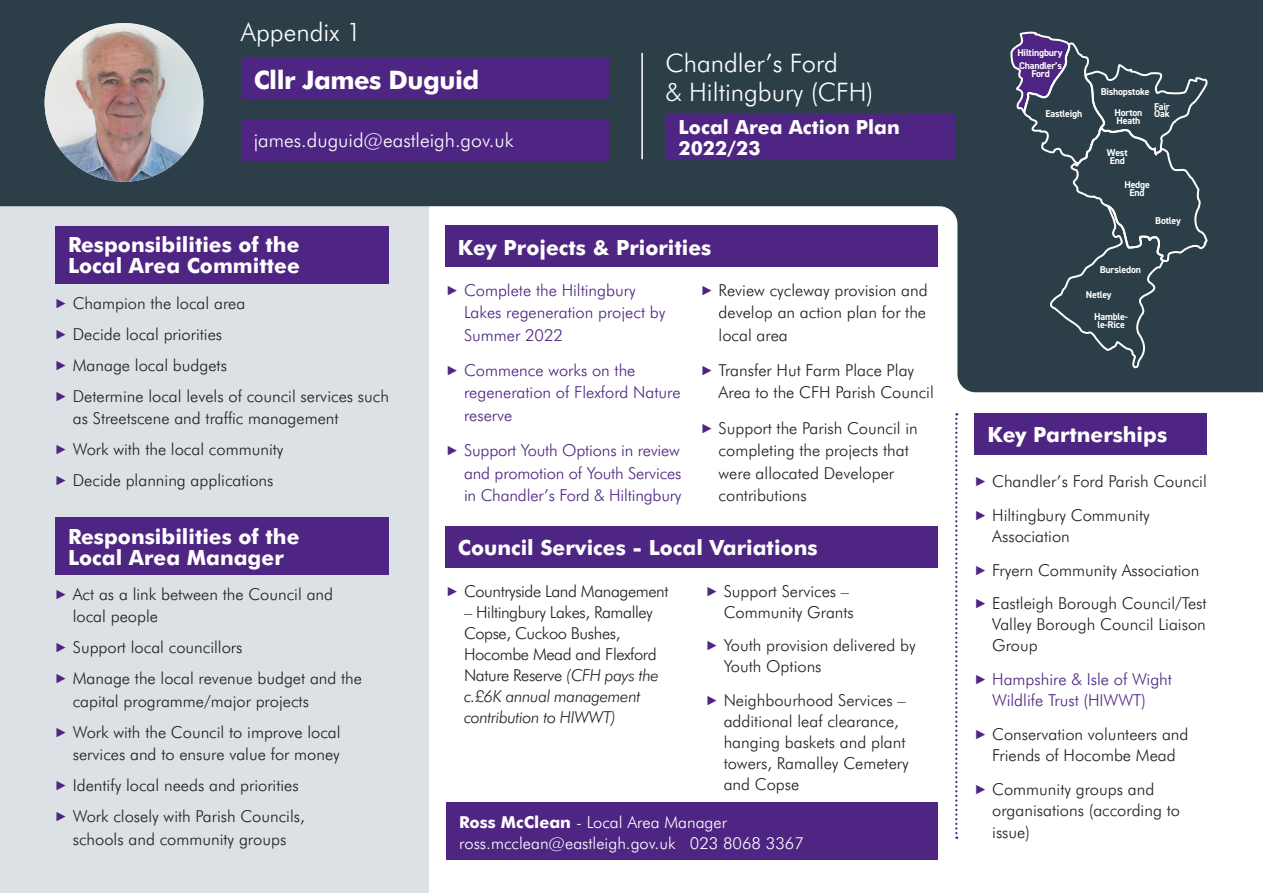
<style>
.page{position:relative;width:1263px;height:893px;background:#fff}
.page>*{position:absolute;margin:0;border:0;box-sizing:border-box;transform-origin:0 0}
.t1{font:300 25.5px/28.5px "Futura BT";color:#fff}
.t2{font:700 25.5px "Futura BT";letter-spacing:-.02em;color:#fff}
.t3{font:700 21px/21px "Futura BT";color:#fff}
.t4{font:300 19.5px "Futura BT";color:#fff}
.t5{font:700 19.5px/21px "Futura BT";color:#fff}
.t6{font:300 16.5px/22.5px "Futura BT";color:#231f20}
.t7{font:300 16.5px/22.5px "Futura BT";color:#4e2582}
.t8{font:300 16.5px/21px "Futura BT";letter-spacing:-.025em;color:#231f20}
.t9{font:300 16.5px "Futura BT";color:#fff}
.t10{font:700 9.9px/7.9px "DIN2014";letter-spacing:-.02em;color:#fff;text-align:center}
.s1{font-family:"Ingra";color:#4e2582}
.s2{font-family:"Ingra"}
.s3{font-style:italic}
.s4{font-weight:700}
</style>
<div class="page">
<div style="left:0;top:202px;width:428px;height:691px;background:#dbe1e5"></div>
<div style="left:55px;top:518px;width:334px;height:57px;background:#4e2582"></div>
<div style="left:445px;top:526px;width:493px;height:41px;background:#4e2582"></div>
<div style="left:446px;top:803px;width:492px;height:57px;background:#4e2582"></div>
<svg style="left:0;top:0;width:1263px;height:392px;fill:#2c3f48"></svg>
<img style="left:45px;top:23px;width:158px;height:159px;border-radius:79px">
<div style="left:241px;top:58px;width:368px;height:41px;background:#4e2582"></div>
<div style="left:241px;top:119px;width:368px;height:41px;background:#4e2582"></div>
<div style="left:975px;top:413px;width:232px;height:41px;background:#4e2582"></div>
<svg style="left:955px;top:413px;width:2px;height:426px"></svg>
<svg style="left:1011px;top:31px;width:199px;height:339px;background:#374752"></svg>
<hr style="left:641px;top:53px;width:2px;height:106px;background:#fff">
<div style="left:666px;top:113px;width:289px;height:47px;background:#4e2582"></div>
<p class="t1" style="left:241px;top:18px;width:122px">Appendix 1</p>
<p class="t2" style="left:254px;top:64px;width:227px">Cllr James Duguid</p>
<p class="t4" style="left:254px;top:128px;width:261px">james.duguid@eastleigh.gov.uk</p>
<p class="t1" style="left:665px;top:49px;width:210px">Chandler’s Ford<br>&amp; Hiltingbury (CFH)</p>
<p class="t5" style="left:678px;top:117px;width:223px">Local Area Action Plan<br>2022/23</p>
<p class="t3" style="left:68px;top:234px;width:233px">Responsibilities of the<br>Local Area Committee</p>
<p class="t6" style="left:55px;top:291px;width:192px"><span class="s1">▶</span> Champion the local area</p>
<p class="t6" style="left:55px;top:322px;width:168px"><span class="s1">▶</span> Decide local priorities</p>
<p class="t6" style="left:55px;top:353px;width:173px"><span class="s1">▶</span> Manage local budgets</p>
<p class="t6" style="left:73px;top:384px;width:318px;text-indent:-18px"><span class="s1">▶</span> Determine local levels of council services such as Streetscene and traffic management</p>
<p class="t6" style="left:55px;top:438px;width:230px"><span class="s1">▶</span> Work with the local community</p>
<p class="t6" style="left:55px;top:469px;width:220px"><span class="s1">▶</span> Decide planning applications</p>
<p class="t3" style="left:68px;top:526px;width:233px">Responsibilities of the<br>Local Area Manager</p>
<p class="t6" style="left:73px;top:582px;width:262px;text-indent:-18px"><span class="s1">▶</span> Act as a link between the Council and local people</p>
<p class="t6" style="left:55px;top:636px;width:189px"><span class="s1">▶</span> Support local councillors</p>
<p class="t6" style="left:73px;top:667px;width:291px;text-indent:-18px"><span class="s1">▶</span> Manage the local revenue budget and the capital programme/major projects</p>
<p class="t6" style="left:55px;top:720px;width:287px;text-align:right"><span class="s1">▶</span> Work with the Council to improve local services and to ensure value for money</p>
<p class="t6" style="left:55px;top:774px;width:245px"><span class="s1">▶</span> Identify local needs and priorities</p>
<p class="t6" style="left:55px;top:805px;width:251px;text-align:center"><span class="s1">▶</span> Work closely with Parish Councils, schools and community groups</p>
<p class="t3" style="left:458px;top:237px;width:255px">Key Projects &amp; Priorities</p>
<p class="t7" style="left:464px;top:278px;width:203px;text-indent:-18px"><span class="s2">▶</span> Complete the Hiltingbury<br>Lakes regeneration project by<br>Summer 2022</p>
<p class="t7" style="left:464px;top:359px;width:218px;text-indent:-18px"><span class="s2">▶</span> Commence works on the regeneration of Flexford Nature reserve</p>
<p class="t7" style="left:464px;top:439px;width:219px;text-align:justify;text-indent:-18px"><span class="s2">▶</span> Support Youth Options in review and promotion of Youth Services in Chandler’s Ford &amp; Hiltingbury</p>
<p class="t6" style="left:719px;top:278px;width:211px;text-align:justify;text-indent:-18px"><span class="s1">▶</span> Review cycleway provision and develop an action plan for the local area</p>
<p class="t6" style="left:719px;top:359px;width:217px;text-indent:-18px"><span class="s1">▶</span> Transfer Hut Farm Place Play<br>Area to the CFH Parish Council</p>
<p class="t6" style="left:719px;top:416px;width:201px;text-indent:-18px"><span class="s1">▶</span> Support the Parish Council in completing the projects that were allocated Developer contributions</p>
<p class="t3" style="left:458px;top:537px;width:361px">Council Services - Local Variations</p>
<p class="t8" style="left:446px;top:580px;width:223px"><span class="s1">▶</span> Countryside Land Management</p>
<p class="t8" style="left:464px;top:601px;width:196px">– Hiltingbury Lakes, Ramalley<br>Copse, Cuckoo Bushes,<br>Hocombe Mead and Flexford<br>Nature Reserve <span class="s3">(CFH pays the c.£6K annual management contribution to HIWWT)</span></p>
<p class="t6" style="left:706px;top:580px;width:149px;line-height:21px;text-align:right"><span class="s1">▶</span> Support Services –<br>Community Grants</p>
<p class="t6" style="left:724px;top:635px;width:193px;line-height:21px;text-indent:-18px"><span class="s1">▶</span> Youth provision delivered by<br>Youth Options</p>
<p class="t6" style="left:724px;top:690px;width:187px;line-height:21px;text-indent:-18px"><span class="s1">▶</span> Neighbourhood Services – additional leaf clearance, hanging baskets and plant towers, Ramalley Cemetery and Copse</p>
<p class="t9" style="left:459px;top:812px;width:269px"><span class="s4">Ross McClean</span> - Local Area Manager</p>
<p class="t9" style="left:459px;top:833px;width:346px">ross.mcclean@eastleigh.gov.uk 023 8068 3367</p>
<p class="t10" style="left:1017px;top:49px;width:47px">Hiltingbury</p>
<p class="t10" style="left:1019px;top:62px;width:44px">Chandler’s</p>
<p class="t10" style="left:1031px;top:70px;width:20px">Ford</p>
<p class="t10" style="left:1045px;top:110px;width:38px">Eastleigh</p>
<p class="t10" style="left:1101px;top:88px;width:50px">Bishopstoke</p>
<p class="t10" style="left:1114px;top:108px;width:29px">Horton</p>
<p class="t10" style="left:1116px;top:116px;width:25px">Heath</p>
<p class="t10" style="left:1154px;top:102px;width:17px">Fair</p>
<p class="t10" style="left:1154px;top:110px;width:17px">Oak</p>
<p class="t10" style="left:1107px;top:148px;width:22px">West</p>
<p class="t10" style="left:1110px;top:156px;width:17px">End</p>
<p class="t10" style="left:1124px;top:180px;width:27px">Hedge</p>
<p class="t10" style="left:1129px;top:189px;width:17px">End</p>
<p class="t10" style="left:1155px;top:217px;width:27px">Botley</p>
<p class="t10" style="left:1100px;top:265px;width:43px">Bursledon</p>
<p class="t10" style="left:1086px;top:291px;width:27px">Netley</p>
<p class="t10" style="left:1094px;top:312px;width:35px">Hamble&shy;le-Rice</p>
<p class="t3" style="left:987px;top:424px;width:181px">Key Partnerships</p>
<p class="t6" style="left:975px;top:470px;width:234px"><span class="s1">▶</span> Chandler’s Ford Parish Council</p>
<p class="t6" style="left:992px;top:504px;width:159px;line-height:21px;text-indent:-18px"><span class="s1">▶</span> Hiltingbury Community<br>Association</p>
<p class="t6" style="left:975px;top:558px;width:226px"><span class="s1">▶</span> Fryern Community Association</p>
<p class="t6" style="left:992px;top:593px;width:216px;line-height:21px;text-align:justify;text-indent:-18px"><span class="s1">▶</span> Eastleigh Borough Council/Test Valley Borough Council Liaison Group</p>
<p class="t7" style="left:975px;top:668px;width:199px;line-height:21px;text-align:center"><span class="s2">▶</span> Hampshire &amp; Isle of Wight<br>Wildlife Trust (HIWWT)</p>
<p class="t6" style="left:975px;top:723px;width:215px;line-height:21px;text-align:center"><span class="s1">▶</span> Conservation volunteers and<br>Friends of Hocombe Mead</p>
<p class="t6" style="left:992px;top:778px;width:189px;line-height:21px;text-indent:-18px"><span class="s1">▶</span> Community groups and organisations (according to</p>
<p class="t6" style="left:992px;top:821px;width:39px">issue)</p>
</div>
